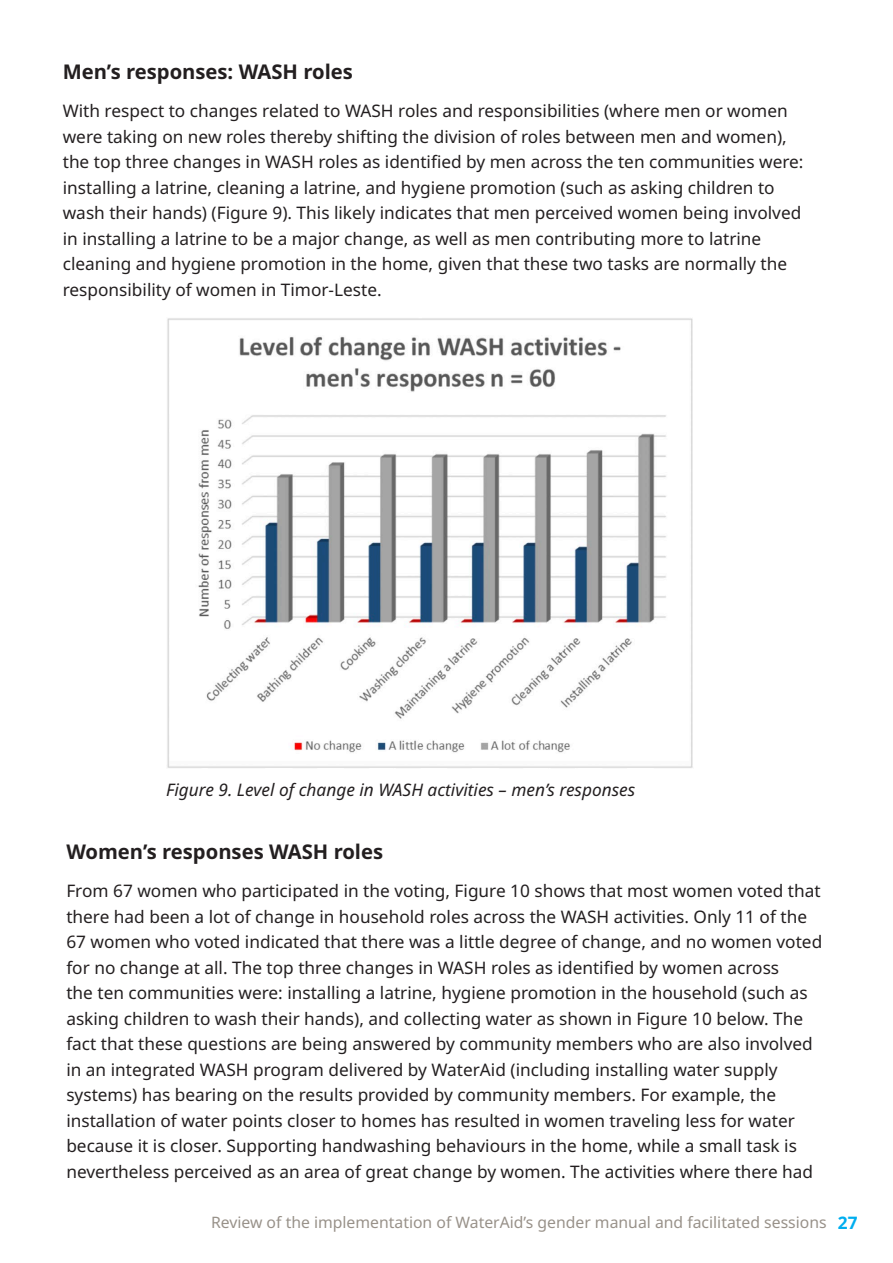
<style>
.page{position:relative;width:893px;height:1263px;background:#fff}
.page>*{position:absolute;margin:0;border:0;box-sizing:border-box;transform-origin:0 0}
.Heading_4{font:700 20.25px "Noto Sans";color:#231f20}
.t1{font:17.25px/25.5px "Noto Sans";color:#231f20}
.t2{font:italic 17.25px "Noto Sans";color:#231f20}
.t3{font:15.75px "Noto Sans";color:#989189}
.s1{font-weight:700;font-size:17.25px;color:#00aeef}
</style>
<div class="page">
<img style="left:167px;top:318px;width:526px;height:450px">
<p class="Heading_4" style="left:63px;top:57px;width:292px">Men’s responses: WASH roles</p>
<p class="t1" style="left:63px;top:98px;width:742px">With respect to changes related to WASH roles and responsibilities (where men or women were taking on new roles thereby shifting the division of roles between men and women), the top three changes in WASH roles as identified by men across the ten communities were: installing a latrine, cleaning a latrine, and hygiene promotion (such as asking children to wash their hands) (Figure 9). This likely indicates that men perceived women being involved in installing a latrine to be a major change, as well as men contributing more to latrine cleaning and hygiene promotion in the home, given that these two tasks are normally the responsibility of women in Timor-Leste.</p>
<p class="t2" style="left:166px;top:778px;width:470px">Figure 9. Level of change in WASH activities – men’s responses</p>
<p class="Heading_4" style="left:66px;top:837px;width:318px">Women’s responses WASH roles</p>
<p class="t1" style="left:66px;top:878px;width:757px">From 67 women who participated in the voting, Figure 10 shows that most women voted that there had been a lot of change in household roles across the WASH activities. Only 11 of the 67 women who voted indicated that there was a little degree of change, and no women voted for no change at all. The top three changes in WASH roles as identified by women across<br>the ten communities were: installing a latrine, hygiene promotion in the household (such as asking children to wash their hands), and collecting water as shown in Figure 10 below. The fact that these questions are being answered by community members who are also involved in an integrated WASH program delivered by WaterAid (including installing water supply systems) has bearing on the results provided by community members. For example, the installation of water points closer to homes has resulted in women traveling less for water because it is closer. Supporting handwashing behaviours in the home, while a small task is nevertheless perceived as an area of great change by women. The activities where there had</p>
<p class="t3" style="left:211px;top:1212px;width:648px">Review of the implementation of WaterAid’s gender manual and facilitated sessions <span class="s1">27</span></p>
</div>
